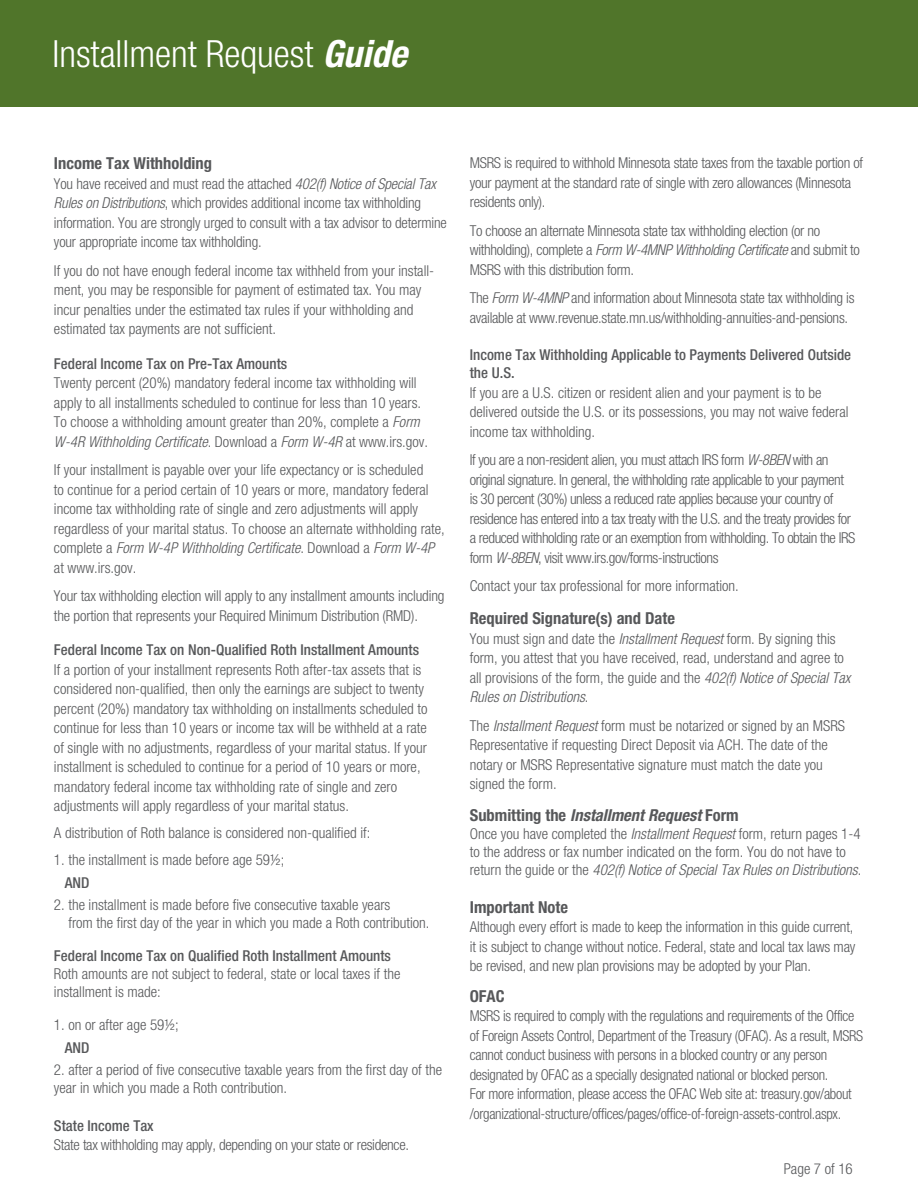
<style>
.page{position:relative;width:918px;height:1188px;background:#fff}
.page>*{position:absolute;margin:0;border:0;box-sizing:border-box;transform-origin:0 0}
.t1{font:300 condensed 37.5px "Helvetica Neue LT Std";color:#fff}
.t2{font:700 condensed 16.5px "Helvetica Neue LT Std";color:#57585a}
.t3{font:italic 700 condensed 16.5px "Helvetica Neue LT Std";color:#57585a}
.t4{font:300 condensed 15px/19.5px "Helvetica Neue LT Std";color:#57585a}
.t5{font:300 condensed 15px/19.5px "Helvetica Neue LT Std";letter-spacing:-.02em;color:#57585a}
.t6{font:300 condensed 15px/19.5px "Helvetica Neue LT Std";letter-spacing:-.03em;color:#57585a}
.t7{font:500 condensed 15px/18px "Helvetica Neue LT Std";color:#57585a}
.s1{font-weight:700;font-style:italic}
.s2{font-style:italic}
.s3{font-style:normal}
</style>
<div class="page">
<div style="left:0;top:0;width:918px;height:107px;background:#50752a"></div>
<p class="t1" style="left:52px;top:32px;width:356px">Installment Request <span class="s1">Guide</span></p>
<p class="t2" style="left:54px;top:153px;width:160px">Income Tax Withholding</p>
<p class="t4" style="left:54px;top:173px;width:394px">You have received and must read the attached <span class="s2">402(f) Notice of Special Tax Rules on Distributions</span>, which provides additional income tax withholding information. You are strongly urged to consult with a tax advisor to determine your appropriate income tax withholding.</p>
<p class="t4" style="left:54px;top:260px;width:382px">If you do not have enough federal income tax withheld from your install&shy;ment, you may be responsible for payment of estimated tax. You may incur penalties under the estimated tax rules if your withholding and estimated tax payments are not sufficient.</p>
<p class="t7" style="left:54px;top:354px;width:235px">Federal Income Tax on Pre-Tax Amounts</p>
<p class="t4" style="left:54px;top:373px;width:376px">Twenty percent (20%) mandatory federal income tax withholding will apply to all installments scheduled to continue for less than 10 years.<br>To choose a withholding amount greater than 20%, complete a <span class="s2">Form W-4R Withholding Certificate</span>. Download a <span class="s2">Form W-4R</span> at www.irs.gov.</p>
<p class="t4" style="left:54px;top:460px;width:392px">If your installment is payable over your life expectancy or is scheduled<br>to continue for a period certain of 10 years or more, mandatory federal income tax withholding rate of single and zero adjustments will apply regardless of your marital status. To choose an alternate withholding rate, complete a <span class="s2">Form W-4P Withholding Certificate</span>. Download a <span class="s2">Form W-4P </span>at www.irs.gov.</p>
<p class="t4" style="left:54px;top:586px;width:392px">Your tax withholding election will apply to any installment amounts including the portion that represents your Required Minimum Distribution (RMD).</p>
<p class="t7" style="left:54px;top:641px;width:367px">Federal Income Tax on Non-Qualified Roth Installment Amounts</p>
<p class="t4" style="left:54px;top:659px;width:375px">If a portion of your installment represents Roth after-tax assets that is considered non-qualified, then only the earnings are subject to twenty percent (20%) mandatory tax withholding on installments scheduled to continue for less than 10 years or income tax will be withheld at a rate of single with no adjustments, regardless of your marital status. If your installment is scheduled to continue for a period of 10 years or more, mandatory federal income tax withholding rate of single and zero adjustments will apply regardless of your marital status.</p>
<p class="t4" style="left:54px;top:823px;width:318px">A distribution of Roth balance is considered non-qualified if:</p>
<p class="t4" style="left:54px;top:850px;width:232px">1. the installment is made before age 59½;</p>
<p class="t7" style="left:65px;top:873px;width:26px">AND</p>
<p class="t4" style="left:54px;top:895px;width:338px">2. the installment is made before five consecutive taxable years</p>
<p class="t4" style="left:68px;top:913px;width:363px">from the first day of the year in which you made a Roth contribution.</p>
<p class="t7" style="left:54px;top:947px;width:339px">Federal Income Tax on Qualified Roth Installment Amounts</p>
<p class="t4" style="left:54px;top:965px;width:348px;line-height:18px">Roth amounts are not subject to federal, state or local taxes if the installment is made:</p>
<p class="t4" style="left:54px;top:1015px;width:126px">1. on or after age 59½;</p>
<p class="t7" style="left:65px;top:1038px;width:26px">AND</p>
<p class="t4" style="left:54px;top:1061px;width:390px;line-height:18px">2. after a period of five consecutive taxable years from the first day of the year in which you made a Roth contribution.</p>
<p class="t7" style="left:54px;top:1116px;width:101px">State Income Tax</p>
<p class="t5" style="left:54px;top:1135px;width:357px">State tax withholding may apply, depending on your state or residence.</p>
<p class="t5" style="left:470px;top:153px;width:395px">MSRS is required to withhold Minnesota state taxes from the taxable portion of your payment at the standard rate of single with zero allowances (Minnesota residents only).</p>
<p class="t5" style="left:470px;top:220px;width:352px">To choose an alternate Minnesota state tax withholding election (or no</p>
<p class="t5" style="left:470px;top:240px;width:392px">withholding), complete a <span class="s2">Form W-4MNP Withholding Certificate</span> and submit to<br>MSRS with this distribution form.</p>
<p class="t5" style="left:470px;top:288px;width:386px">The <span class="s2">Form W-4MNP</span> and information about Minnesota state tax withholding is available at www.revenue.state.mn.us/withholding-annuities-and-pensions.</p>
<p class="t7" style="left:470px;top:346px;width:383px">Income Tax Withholding Applicable to Payments Delivered Outside the U.S.</p>
<p class="t4" style="left:470px;top:382px;width:380px">If you are a U.S. citizen or resident alien and your payment is to be delivered outside the U.S. or its possessions, you may not waive federal income tax withholding.</p>
<p class="t6" style="left:470px;top:450px;width:387px">If you are a non-resident alien, you must attach IRS form <span class="s2">W-8BEN</span> with an original signature. In general, the withholding rate applicable to your payment is 30 percent (30%) unless a reduced rate applies because your country of residence has entered into a tax treaty with the U.S. and the treaty provides for a reduced withholding rate or an exemption from withholding. To obtain the IRS form <span class="s2">W-8BEN</span>, visit www.irs.gov/forms-instructions</p>
<p class="t4" style="left:470px;top:576px;width:271px">Contact your tax professional for more information.</p>
<p class="t2" style="left:470px;top:608px;width:207px">Required Signature(s) and Date</p>
<p class="t4" style="left:470px;top:629px;width:382px">You must sign and date the <span class="s2">Installment Request</span> form. By signing this form, you attest that you have received, read, understand and agree to all provisions of the form, the guide and the <span class="s2">402(f) Notice of Special Tax Rules on Distributions</span>.</p>
<p class="t4" style="left:470px;top:716px;width:377px">The <span class="s2">Installment Request</span> form must be notarized or signed by an MSRS Representative if requesting Direct Deposit via ACH. The date of the notary or MSRS Representative signature must match the date you signed the form.</p>
<p class="t3" style="left:470px;top:805px;width:270px"><span class="s3">Submitting the</span> Installment Request <span class="s3">Form</span></p>
<p class="t4" style="left:470px;top:825px;width:393px;line-height:18px">Once you have completed the <span class="s2">Installment Request</span> form, return pages 1-4 to the address or fax number indicated on the form. You do not have to return the guide or the <span class="s2">402(f) Notice of Special Tax Rules on Distributions</span>.</p>
<p class="t2" style="left:470px;top:897px;width:100px">Important Note</p>
<p class="t4" style="left:470px;top:917px;width:387px">Although every effort is made to keep the information in this guide current, it is subject to change without notice. Federal, state and local tax laws may be revised, and new plan provisions may be adopted by your Plan.</p>
<p class="t2" style="left:470px;top:986px;width:36px">OFAC</p>
<p class="t5" style="left:470px;top:1006px;width:395px">MSRS is required to comply with the regulations and requirements of the Office of Foreign Assets Control, Department of the Treasury (OFAC). As a result, MSRS cannot conduct business with persons in a blocked country or any person designated by OFAC as a specially designated national or blocked person.<br>For more information, please access the OFAC Web site at: treasury.gov/about /organizational-structure/offices/pages/office-of-foreign-assets-control.aspx.</p>
<p class="t4" style="left:784px;top:1159px;width:71px">Page 7 of 16</p>
</div>
